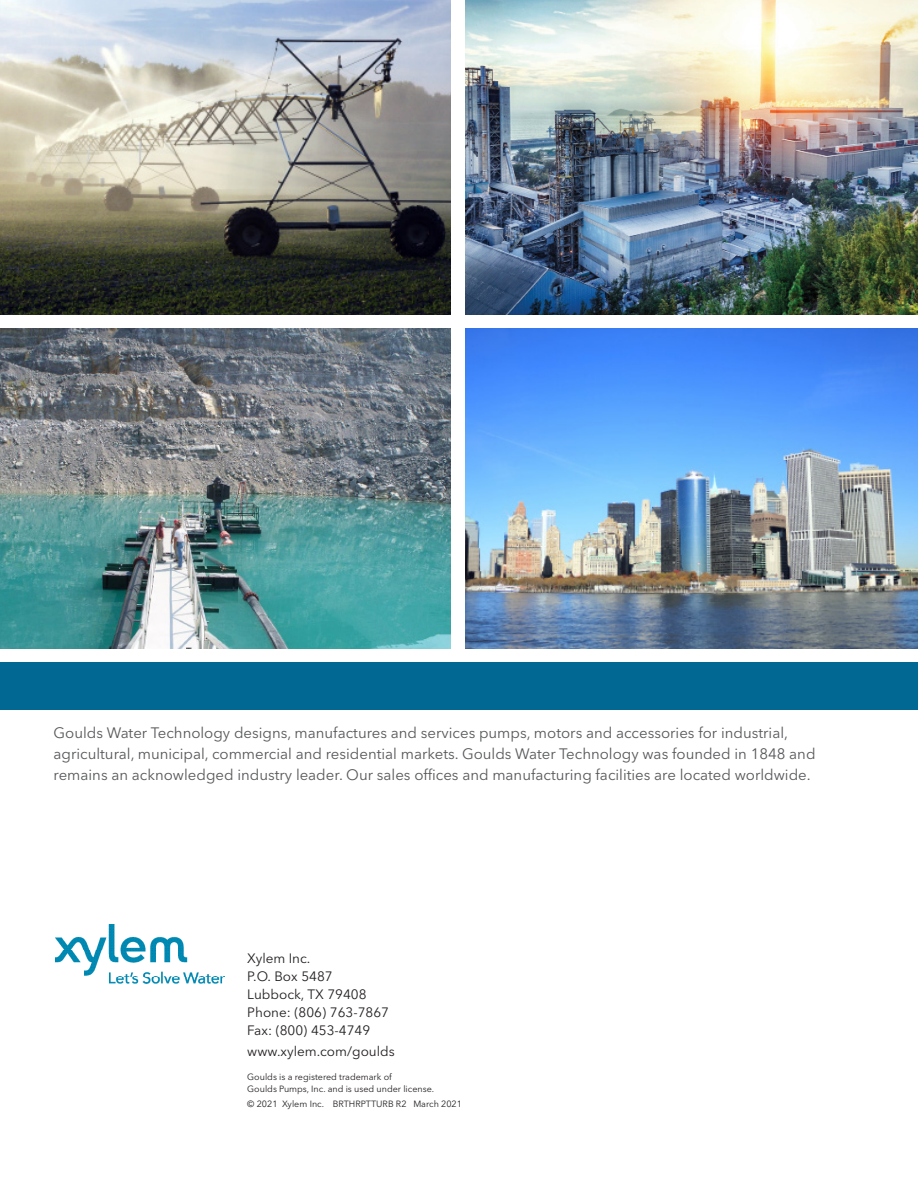
<style>
.page{position:relative;width:918px;height:1188px;background:#fff}
.page>*{position:absolute;margin:0;border:0;box-sizing:border-box;transform-origin:0 0}
.t1{font:15px/21px "Avenir Next LT Pro";color:#57585a}
.address{font:13.5px/18px "Avenir Next LT Pro";color:#231f20}
.legal_copy{font:9px/12px "Avenir Next LT Pro";color:#231f20}
</style>
<div class="page">
<img style="left:55px;top:924px;width:169px;height:60px">
<div style="left:0;top:535px;width:918px;height:174px;background:#006893"></div>
<img style="left:0;top:328px;width:918px;height:321px">
<img style="left:465px;top:0;width:453px;height:315px">
<img style="left:0;top:0;width:451px;height:315px">
<div style="left:451px;top:0;width:13px;height:649px;background:#fff"></div>
<div style="left:0;top:649px;width:918px;height:13px;background:#fff"></div>
<p class="t1" style="left:54px;top:722px;width:764px">Goulds Water Technology designs, manufactures and services pumps, motors and accessories for industrial, agricultural, municipal, commercial and residential markets. Goulds Water Technology was founded in 1848 and remains an acknowledged industry leader. Our sales offices and manufacturing facilities are located worldwide.</p>
<p class="address" style="left:247px;top:949px;width:65px">Xylem Inc.</p>
<p class="address" style="left:247px;top:967px;width:143px">P.O. Box 5487<br>Lubbock, TX 79408<br>Phone: (806) 763-7867<br>Fax: (800) 453-4749</p>
<p class="address" style="left:247px;top:1042px;width:149px">www.xylem.com/goulds</p>
<p class="legal_copy" style="left:247px;top:1070px;width:188px">Goulds is a registered trademark of<br>Goulds Pumps, Inc. and is used under license.</p>
<p class="legal_copy" style="left:247px;top:1097px;width:216px">© 2021 Xylem Inc. BRTHRPTTURB R2 March 2021</p>
</div>
